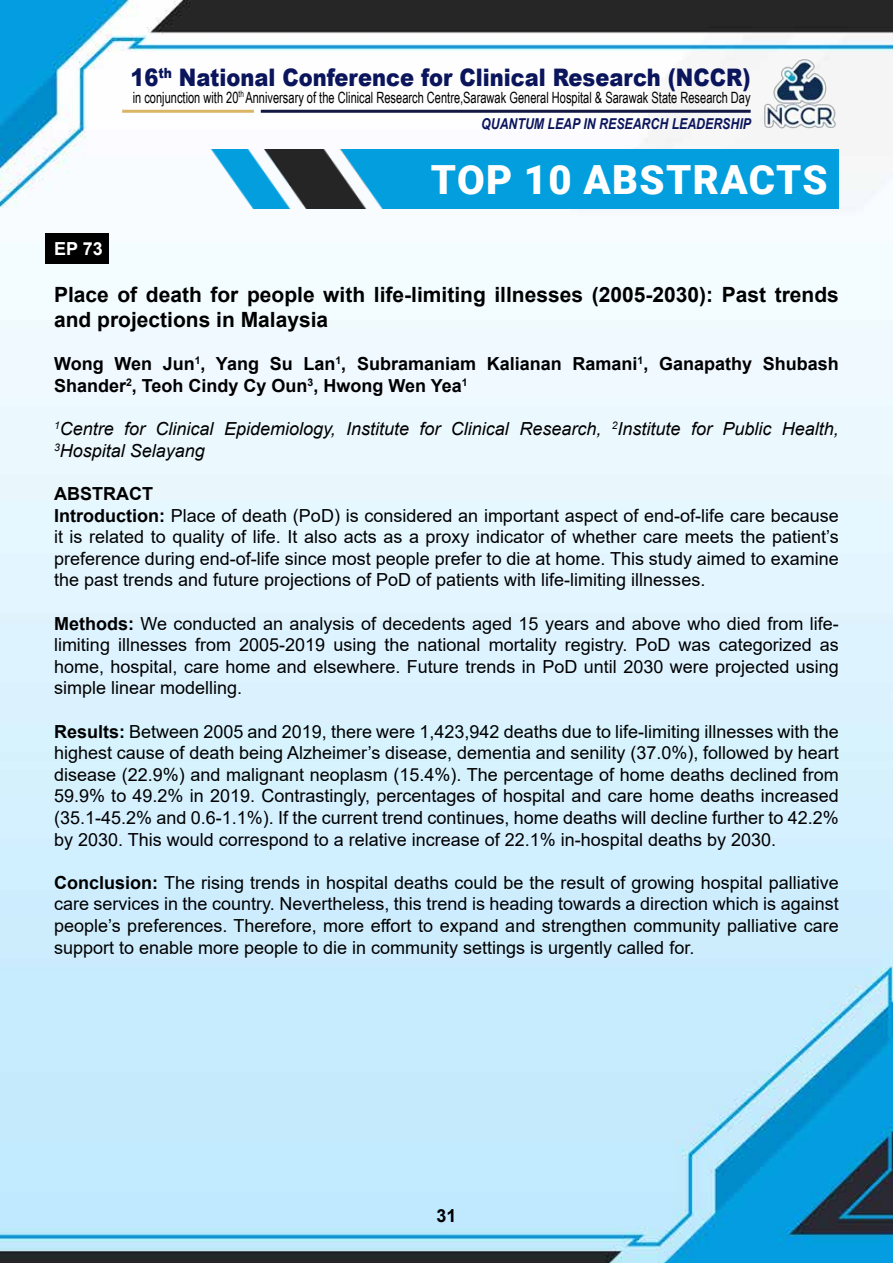
<style>
.page{position:relative;width:893px;height:1263px;background:#fff}
.page>*{position:absolute;margin:0;border:0;box-sizing:border-box;transform-origin:0 0}
.t1{font:900 40.2px "Roboto";color:#fff}
.t2{font:900 24.15px "Arial";color:#0a155c;scale:.87 1}
.t3{font:700 21px/25.2px "Arial";color:#000}
.t4{font:18px/21.6px "Arial";color:#000;text-align:justify}
.t5{font:700 18px/21.6px "Arial";color:#000}
.t6{font:italic 18px/21.6px "Arial";color:#000}
.t7{font:700 18px "Arial";color:#fff}
.t8{font:15.6px "Arial Narrow";color:#000;scale:.87 1}
.t9{font:italic 700 15px "Arial Narrow";color:#0a155c}
.s1{font-weight:700}
</style>
<div class="page">
<img style="left:0;top:0;width:893px;height:1263px">
<img style="left:210px;top:150px;width:629px;height:59px">
<img style="left:758px;top:55px;width:81px;height:90px">
<hr style="left:261px;top:110px;width:490px;height:3px;background:#111943">
<hr style="left:122px;top:110px;width:132px;height:3px;background:#dab565">
<div style="left:45px;top:233px;width:63px;height:31px;background:#000"></div>
<h2 class="t2" style="left:130px;top:60px;width:714px">16<sup>th</sup> National Conference for Clinical Research (NCCR)</h2>
<p class="t8" style="left:133px;top:86px;width:712px">in conjunction with 20<sup>th</sup> Anniversary of the Clinical Research Centre,Sarawak General Hospital &amp; Sarawak State Research Day</p>
<p class="t9" style="left:481px;top:112px;width:271px">QUANTUM LEAP IN RESEARCH LEADERSHIP</p>
<h1 class="t1" style="left:431px;top:152px;width:209px">TOP 10 ABSTRACTS</h1>
<p class="t7" style="left:54px;top:236px;width:50px">EP 73</p>
<p class="t3" style="left:54px;top:282px;width:786px">Place of death for people with life-limiting illnesses (2005-2030): Past trends and projections in Malaysia</p>
<p class="t5" style="left:54px;top:353px;width:786px">Wong Wen Jun<sup>1</sup>, Yang Su Lan<sup>1</sup>, Subramaniam Kalianan Ramani<sup>1</sup>, Ganapathy Shubash<br>Shander<sup>2</sup>, Teoh Cindy Cy Oun<sup>3</sup>, Hwong Wen Yea<sup>1</sup></p>
<p class="t6" style="left:54px;top:418px;width:786px"><sup>1</sup>Centre for Clinical Epidemiology, Institute for Clinical Research, <sup>2</sup>Institute for Public Health,<br><sup>3</sup>Hospital Selayang</p>
<p class="t4" style="left:54px;top:483px;width:786px;text-align:left"><span class="s1">ABSTRACT<br>Introduction:</span> Place of death (PoD) is considered an important aspect of end-of-life care because it is related to quality of life. It also acts as a proxy indicator of whether care meets the patient’s preference during end-of-life since most people prefer to die at home. This study aimed to examine the past trends and future projections of PoD of patients with life-limiting illnesses.</p>
<p class="t4" style="left:54px;top:612px;width:786px"><span class="s1">Methods:</span> We conducted an analysis of decedents aged 15 years and above who died from life&shy;limiting illnesses from 2005-2019 using the national mortality registry. PoD was categorized as home, hospital, care home and elsewhere. Future trends in PoD until 2030 were projected using simple linear modelling.</p>
<p class="t4" style="left:54px;top:720px;width:786px"><span class="s1">Results:</span> Between 2005 and 2019, there were 1,423,942 deaths due to life-limiting illnesses with the highest cause of death being Alzheimer’s disease, dementia and senility (37.0%), followed by heart disease (22.9%) and malignant neoplasm (15.4%). The percentage of home deaths declined from 59.9% to 49.2% in 2019. Contrastingly, percentages of hospital and care home deaths increased (35.1-45.2% and 0.6-1.1%). If the current trend continues, home deaths will decline further to 42.2% by 2030. This would correspond to a relative increase of 22.1% in-hospital deaths by 2030.</p>
<p class="t4" style="left:54px;top:872px;width:786px"><span class="s1">Conclusion:</span> The rising trends in hospital deaths could be the result of growing hospital palliative care services in the country. Nevertheless, this trend is heading towards a direction which is against people’s preferences. Therefore, more effort to expand and strengthen community palliative care support to enable more people to die in community settings is urgently called for.</p>
<p class="t5" style="left:436px;top:1205px;width:22px">31</p>
</div>
